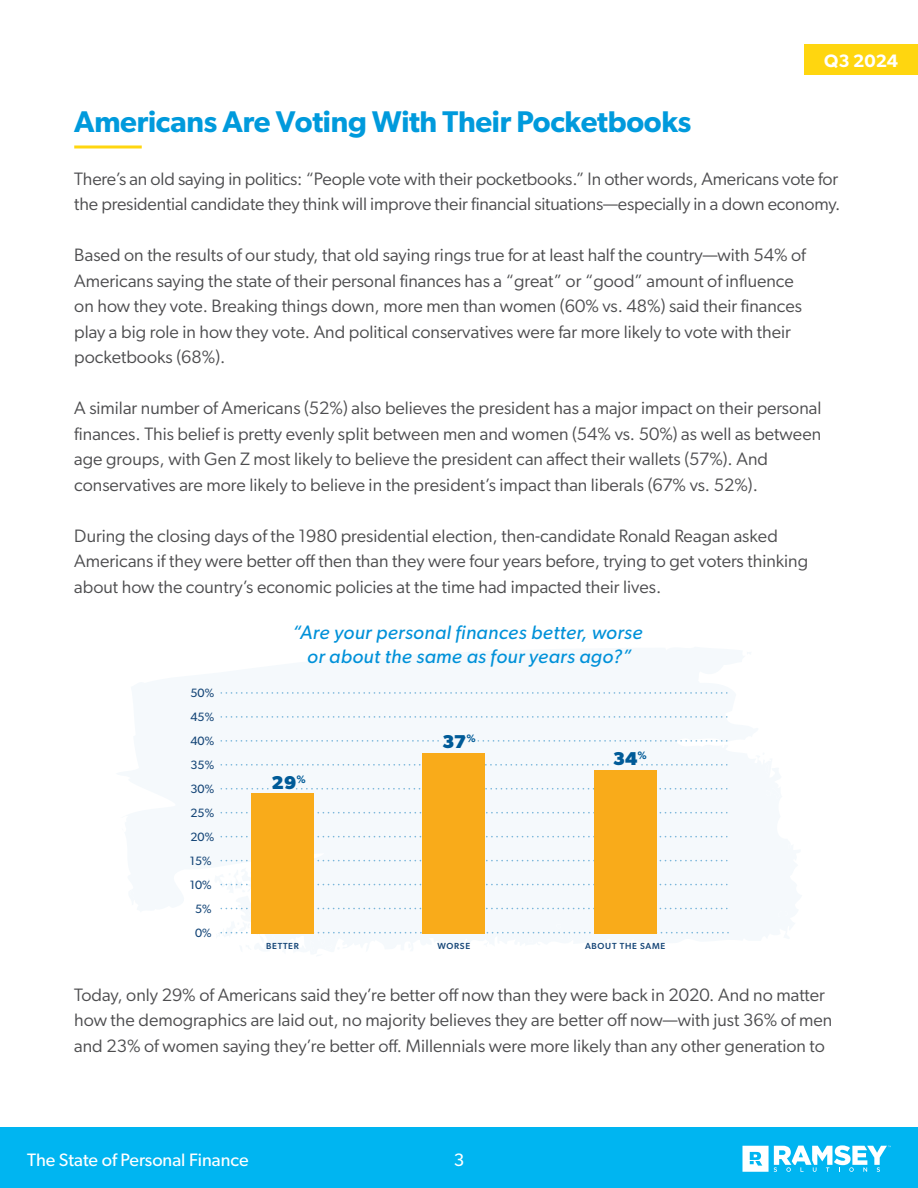
<style>
.page{position:relative;width:918px;height:1188px;background:#fff}
.page>*{position:absolute;margin:0;border:0;box-sizing:border-box;transform-origin:0 0}
.t1{font:600 30px "Gibson";letter-spacing:-.01em;color:#009adc}
.t2{font:italic 19.5px/24px "Gibson";letter-spacing:.02em;color:#0091d9;text-align:center}
.t3{font:700 18.6px "Gibson";color:#005b98}
.body{font:18px/25.5px "Gibson";color:#4d4d4f}
.t4{font:18px "Gibson";color:#fff}
.t5{font:600 18px "Gibson";color:#fff}
.t6{font:12.15px "Gibson";color:#144577}
.t7{font:500 8.85px "Gibson";letter-spacing:.08em;color:#144577}
</style>
<div class="page">
<div style="left:0;top:1127px;width:918px;height:61px;background:#00b5f1"></div>
<div style="left:804px;top:44px;width:114px;height:31px;background:#ffd60f"></div>
<svg style="left:742px;top:1145px;width:149px;height:26px"></svg>
<hr style="left:74px;top:145px;width:68px;height:3px;background:#ffd60f">
<svg style="left:220px;top:883px;width:509px;height:51px"></svg>
<svg style="left:221px;top:860px;width:507px;height:1px"></svg>
<svg style="left:221px;top:836px;width:507px;height:1px"></svg>
<svg style="left:221px;top:812px;width:507px;height:2px"></svg>
<svg style="left:221px;top:788px;width:48px;height:2px"></svg>
<svg style="left:297px;top:788px;width:431px;height:2px"></svg>
<svg style="left:221px;top:764px;width:388px;height:2px"></svg>
<svg style="left:642px;top:764px;width:86px;height:2px"></svg>
<svg style="left:221px;top:740px;width:218px;height:2px"></svg>
<svg style="left:478px;top:740px;width:250px;height:2px"></svg>
<svg style="left:221px;top:716px;width:507px;height:2px"></svg>
<svg style="left:221px;top:692px;width:507px;height:2px"></svg>
<div style="left:251px;top:793px;width:63px;height:141px;background:#f9ab1a"></div>
<div style="left:422px;top:753px;width:63px;height:181px;background:#f9ab1a"></div>
<div style="left:594px;top:770px;width:63px;height:164px;background:#f9ab1a"></div>
<p class="t5" style="left:824px;top:50px;width:75px">Q3 2024</p>
<h1 class="t1" style="left:74px;top:104px;width:619px">Americans Are Voting With Their Pocketbooks</h1>
<p class="body" style="left:74px;top:165px;width:768px">There’s an old saying in politics: “People vote with their pocketbooks.” In other words, Americans vote for the presidential candidate they think will improve their financial situations—especially in a down economy.</p>
<p class="body" style="left:74px;top:242px;width:733px">Based on the results of our study, that old saying rings true for at least half the country—with 54% of Americans saying the state of their personal finances has a “great” or “good” amount of influence on how they vote. Breaking things down, more men than women (60% vs. 48%) said their finances play a big role in how they vote. And political conservatives were far more likely to vote with their pocketbooks (68%).</p>
<p class="body" style="left:74px;top:395px;width:749px">A similar number of Americans (52%) also believes the president has a major impact on their personal finances. This belief is pretty evenly split between men and women (54% vs. 50%) as well as between age groups, with Gen Z most likely to believe the president can affect their wallets (57%). And conservatives are more likely to believe in the president’s impact than liberals (67% vs. 52%).</p>
<p class="body" style="left:74px;top:522px;width:735px">During the closing days of the 1980 presidential election, then-candidate Ronald Reagan asked<br>Americans if they were better off then than they were four years before, trying to get voters thinking about how the country’s economic policies at the time had impacted their lives.</p>
<p class="t6" style="left:191px;top:686px;width:25px">50%</p>
<p class="t6" style="left:191px;top:710px;width:25px">45%</p>
<p class="t6" style="left:191px;top:734px;width:25px">40%</p>
<p class="t6" style="left:191px;top:758px;width:25px">35%</p>
<p class="t6" style="left:191px;top:782px;width:25px">30%</p>
<p class="t6" style="left:191px;top:806px;width:25px">25%</p>
<p class="t6" style="left:191px;top:829px;width:25px">20%</p>
<p class="t6" style="left:190px;top:853px;width:23px">15%</p>
<p class="t6" style="left:190px;top:877px;width:23px">10%</p>
<p class="t6" style="left:195px;top:901px;width:18px">5%</p>
<p class="t6" style="left:195px;top:925px;width:18px">0%</p>
<p class="t2" style="left:292px;top:620px;width:352px">“Are your personal finances better, worse or about the same as four years ago?”</p>
<p class="t3" style="left:272px;top:771px;width:36px">29<sup>%</sup></p>
<p class="t3" style="left:442px;top:731px;width:35px">37<sup>%</sup></p>
<p class="t3" style="left:613px;top:747px;width:36px">34<sup>%</sup></p>
<p class="t7" style="left:266px;top:941px;width:34px">BETTER</p>
<p class="t7" style="left:437px;top:941px;width:34px">WORSE</p>
<p class="t7" style="left:585px;top:941px;width:82px">ABOUT THE SAME</p>
<p class="body" style="left:74px;top:981px;width:760px">Today, only 29% of Americans said they’re better off now than they were back in 2020. And no matter how the demographics are laid out, no majority believes they are better off now—with just 36% of men and 23% of women saying they’re better off. Millennials were more likely than any other generation to</p>
<p class="t4" style="left:27px;top:1149px;width:223px">The State of Personal Finance</p>
<p class="t4" style="left:454px;top:1149px;width:12px">3</p>
</div>
